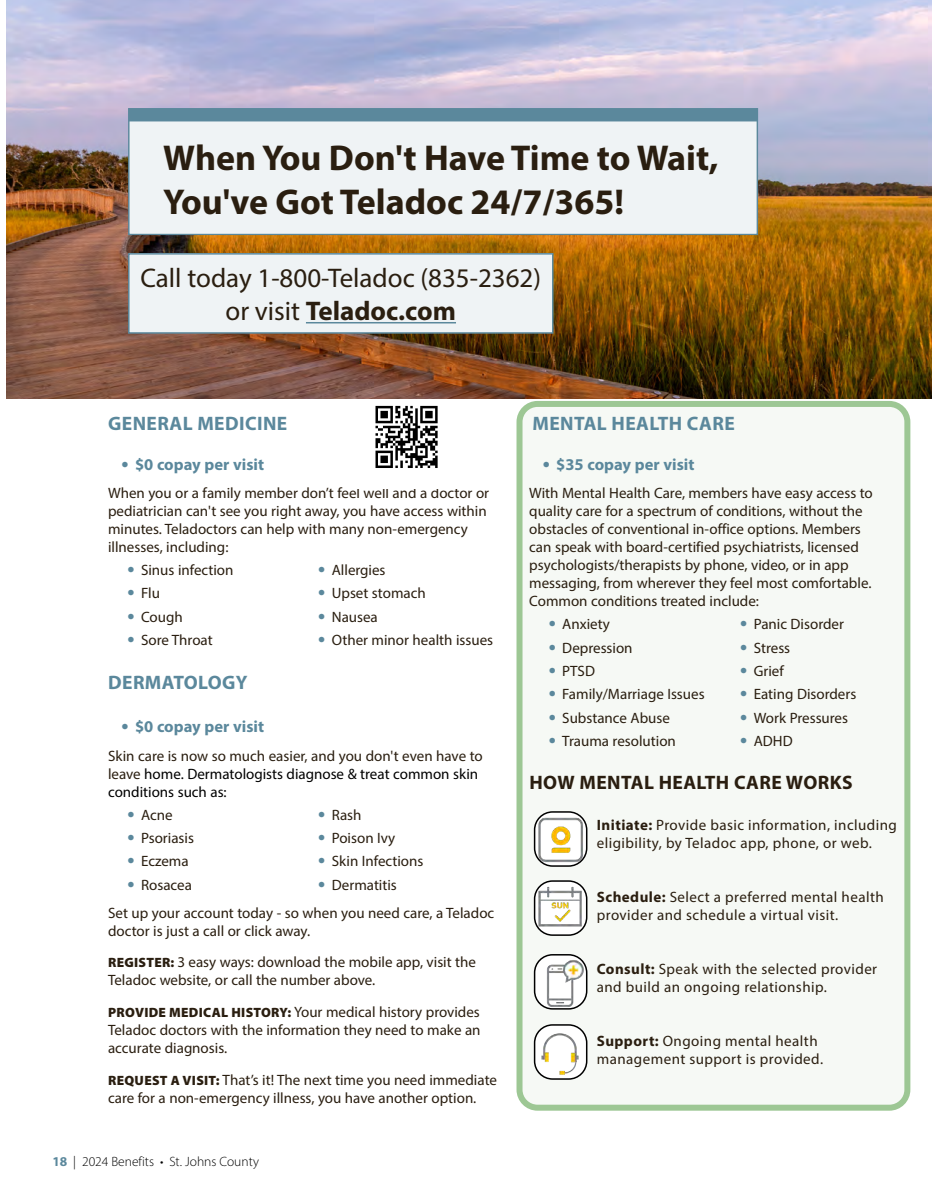
<style>
.page{position:relative;width:932px;height:1202px;background:#fff}
.page>*{position:absolute;margin:0;border:0;box-sizing:border-box;transform-origin:0 0}
.t1{font:700 36px/43.2px "Myriad Pro";color:#2a1e10}
.t2{font:27px/32.4px "Myriad Pro";color:#2a1e10;text-align:center}
.t3{font:700 19.5px "Myriad Pro";letter-spacing:.02em;color:#5b889c}
.t4{font:700 19.5px "Myriad Pro";letter-spacing:.02em;color:#2a1e10}
.t5{font:700 16.5px "Myriad Pro";color:#5b889c}
.t6{font:15px/18px "Myriad Pro";color:#2a1e10}
.t7{font:15px/18px "Myriad Pro";letter-spacing:.03em;color:#2a1e10}
.t8{font:15px/18px "Myriad Pro";color:#000}
.t9{font:300 13.5px "Myriad Pro";color:#000}
.s1{font-weight:700}
.s2{font-size:21px}
.s3{font-weight:700;font-size:21px;color:#5b889c}
.s4{color:#2a1e10}
.s5{font-weight:900;font-size:13.5px}
.s6{font-weight:700;color:#5b889c}
</style>
<div class="page">
<img style="left:7px;top:0;width:925px;height:398px">
<div style="left:129px;top:254px;width:423px;height:79px;background:#eff3f5"></div>
<hr style="left:306px;top:322px;width:150px;height:1px;background:#5b889c">
<div style="left:128px;top:253px;width:425px;height:81px;border:2px solid #5b889c"></div>
<div style="left:519px;top:404px;width:388px;height:703px;background:#f6f9f5;border-radius:18px"></div>
<div style="left:516px;top:401px;width:394px;height:709px;border:6px solid #9dc794;border-radius:18px"></div>
<img style="left:535px;top:815px;width:51px;height:51px">
<div style="left:534px;top:811px;width:53px;height:55px;border:2px solid #000;border-radius:18px"></div>
<img style="left:534px;top:883px;width:52px;height:51px">
<div style="left:534px;top:880px;width:53px;height:55px;border:2px solid #000;border-radius:18px"></div>
<div style="left:534px;top:954px;width:52px;height:54px;background:#fff;border-radius:18px"></div>
<img style="left:544px;top:954px;width:42px;height:54px">
<div style="left:534px;top:954px;width:53px;height:55px;border:2px solid #000;border-radius:18px"></div>
<img style="left:534px;top:1025px;width:49px;height:53px">
<div style="left:534px;top:1024px;width:53px;height:55px;border:2px solid #000;border-radius:18px"></div>
<svg style="left:115px;top:96px;width:656px;height:140px;fill:#eff3f5"></svg>
<svg style="left:375px;top:406px;width:62px;height:62px"></svg>
<h1 class="t1" style="left:163px;top:135px;width:556px">When You Don't Have Time to Wait,<br>You've Got Teladoc 24/7/365!</h1>
<h2 class="t2" style="left:140px;top:262px;width:402px">Call today 1-800-Teladoc (835-2362) or visit <span class="s1">Teladoc.com</span></h2>
<h3 class="t3" style="left:108px;top:410px;width:180px">GENERAL MEDICINE</h3>
<p class="t5" style="left:122px;top:453px;width:144px"><span class="s2">•</span> $0 copay per visit</p>
<p class="t6" style="left:108px;top:483px;width:382px">When you or a family member don’t feel well and a doctor or pediatrician can't see you right away, you have access within minutes. Teladoctors can help with many non-emergency illnesses, including:</p>
<p class="t6" style="left:128px;top:561px;width:107px"><span class="s3">•</span> Sinus infection</p>
<p class="t6" style="left:318px;top:561px;width:69px"><span class="s3">•</span> Allergies</p>
<p class="t6" style="left:128px;top:584px;width:34px"><span class="s3">•</span> Flu</p>
<p class="t6" style="left:318px;top:584px;width:109px"><span class="s3">•</span> Upset stomach</p>
<p class="t6" style="left:128px;top:607px;width:57px"><span class="s3">•</span> Cough</p>
<p class="t6" style="left:318px;top:607px;width:61px"><span class="s3">•</span> Nausea</p>
<p class="t6" style="left:128px;top:630px;width:87px"><span class="s3">•</span> Sore Throat</p>
<p class="t6" style="left:318px;top:630px;width:176px"><span class="s3">•</span> Other minor health issues</p>
<h3 class="t3" style="left:108px;top:669px;width:141px">DERMATOLOGY</h3>
<p class="t5" style="left:122px;top:716px;width:144px"><span class="s2">•</span> $0 copay per visit</p>
<p class="t8" style="left:108px;top:746px;width:376px"><span class="s4">Skin care is now so much easier, and you don't even have to leave</span> home. Dermatologists diagnose &amp; treat common skin conditions such as:</p>
<p class="t6" style="left:128px;top:805px;width:47px"><span class="s3">•</span> Acne</p>
<p class="t6" style="left:318px;top:805px;width:45px"><span class="s3">•</span> Rash</p>
<p class="t6" style="left:128px;top:829px;width:68px"><span class="s3">•</span> Psoriasis</p>
<p class="t6" style="left:318px;top:829px;width:79px"><span class="s3">•</span> Poison Ivy</p>
<p class="t6" style="left:128px;top:852px;width:63px"><span class="s3">•</span> Eczema</p>
<p class="t6" style="left:318px;top:852px;width:107px"><span class="s3">•</span> Skin Infections</p>
<p class="t6" style="left:128px;top:875px;width:66px"><span class="s3">•</span> Rosacea</p>
<p class="t6" style="left:108px;top:870px;width:388px;line-height:28.2px;text-indent:210px"><span class="s3">•</span> Dermatitis<br>Set up your account today - so when you need care, a Teladoc</p>
<p class="t6" style="left:108px;top:915px;width:369px;line-height:31.5px">doctor is just a call or click away.<br><span class="s5">REGISTER:</span> 3 easy ways: download the mobile app, visit the</p>
<p class="t6" style="left:108px;top:964px;width:373px;line-height:31.5px">Teladoc website, or call the number above.<br><span class="s5">PROVIDE MEDICAL HISTORY:</span> Your medical history provides</p>
<p class="t6" style="left:108px;top:1020px;width:374px">Teladoc doctors with the information they need to make an accurate diagnosis.</p>
<p class="t6" style="left:108px;top:1070px;width:390px"><span class="s5">REQUEST A VISIT:</span> That’s it! The next time you need immediate care for a non-emergency illness, you have another option.</p>
<p class="t9" style="left:52px;top:1153px;width:208px"><span class="s6">18</span> | 2024 Benefits • St. Johns County</p>
<h3 class="t3" style="left:532px;top:410px;width:204px">MENTAL HEALTH CARE</h3>
<p class="t5" style="left:542px;top:453px;width:153px"><span class="s2">•</span> $35 copay per visit</p>
<p class="t6" style="left:529px;top:484px;width:345px">With Mental Health Care, members have easy access to quality care for a spectrum of conditions, without the obstacles of conventional in-office options. Members can speak with board-certified psychiatrists, licensed psychologists/therapists by phone, video, or in app messaging, from wherever they feel most comfortable.<br>Common conditions treated include:</p>
<p class="t6" style="left:548px;top:615px;width:63px"><span class="s3">•</span> Anxiety</p>
<p class="t6" style="left:740px;top:615px;width:105px"><span class="s3">•</span> Panic Disorder</p>
<p class="t6" style="left:548px;top:638px;width:85px"><span class="s3">•</span> Depression</p>
<p class="t6" style="left:740px;top:638px;width:51px"><span class="s3">•</span> Stress</p>
<p class="t6" style="left:548px;top:661px;width:48px"><span class="s3">•</span> PTSD</p>
<p class="t6" style="left:740px;top:661px;width:45px"><span class="s3">•</span> Grief</p>
<p class="t6" style="left:548px;top:685px;width:157px"><span class="s3">•</span> Family/Marriage Issues</p>
<p class="t6" style="left:740px;top:685px;width:117px"><span class="s3">•</span> Eating Disorders</p>
<p class="t6" style="left:548px;top:708px;width:123px"><span class="s3">•</span> Substance Abuse</p>
<p class="t6" style="left:740px;top:708px;width:109px"><span class="s3">•</span> Work Pressures</p>
<p class="t6" style="left:548px;top:731px;width:129px"><span class="s3">•</span> Trauma resolution</p>
<p class="t6" style="left:740px;top:731px;width:54px"><span class="s3">•</span> ADHD</p>
<h3 class="t4" style="left:529px;top:770px;width:325px">HOW MENTAL HEALTH CARE WORKS</h3>
<p class="t7" style="left:596px;top:815px;width:301px"><span class="s1">Initiate:</span> Provide basic information, including eligibility, by Teladoc app, phone, or web.</p>
<p class="t7" style="left:596px;top:887px;width:288px"><span class="s1">Schedule:</span> Select a preferred mental health provider and schedule a virtual visit.</p>
<p class="t7" style="left:596px;top:959px;width:282px"><span class="s1">Consult:</span> Speak with the selected provider and build an ongoing relationship.</p>
<p class="t7" style="left:596px;top:1031px;width:228px"><span class="s1">Support:</span> Ongoing mental health management support is provided.</p>
</div>
